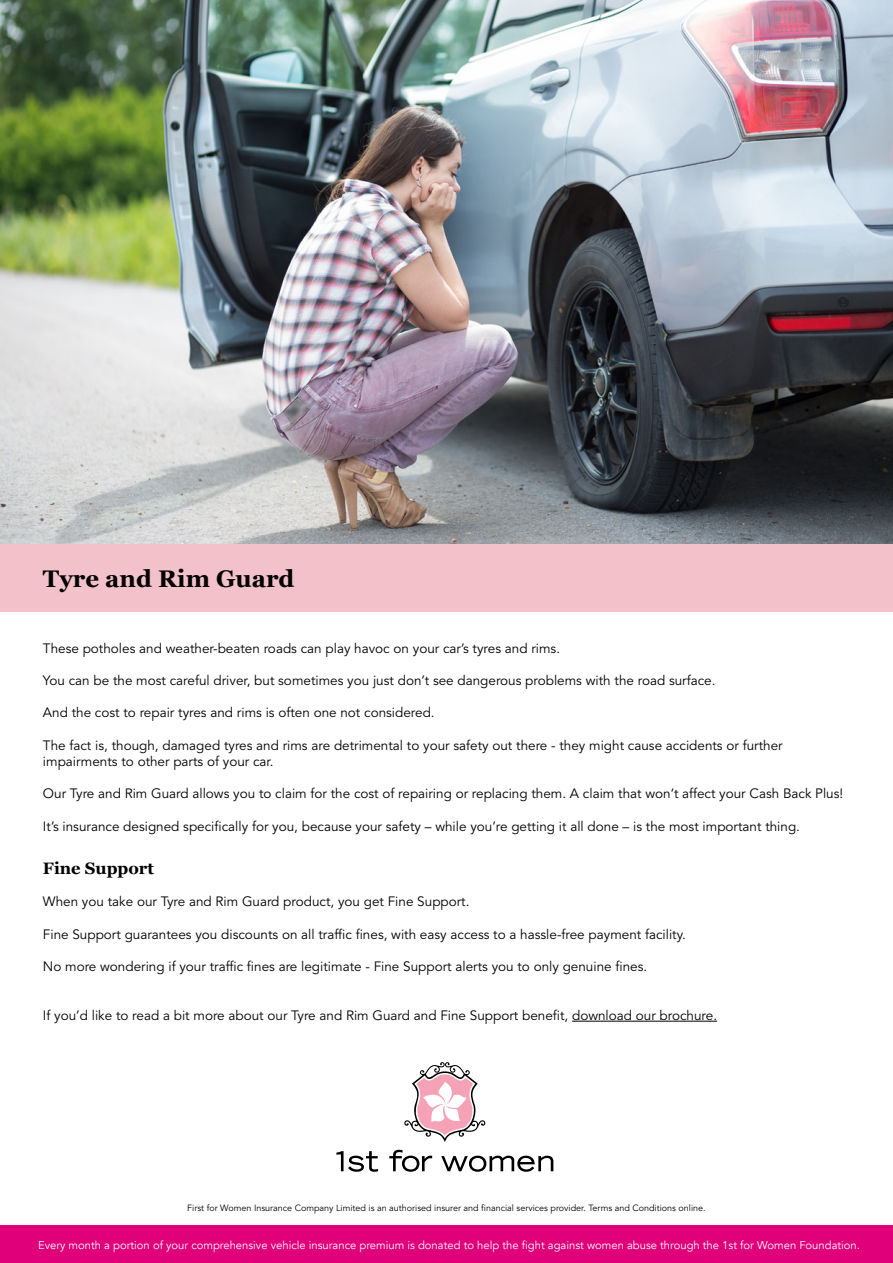
<style>
.page{position:relative;width:893px;height:1263px;background:#fff}
.page>*{position:absolute;margin:0;border:0;box-sizing:border-box;transform-origin:0 0}
.t1{font:700 24px "Georgia";color:#000}
.t2{font:700 16.5px "Georgia";color:#000}
.t3{font:13.5px/16.2px "Avenir LT Std";color:#000}
.t4{font:11.25px "Avenir";color:#fff}
.t5{font:9px "Avenir LT Std";color:#000}
</style>
<div class="page">
<img style="left:0;top:1px;width:893px;height:543px">
<div style="left:0;top:544px;width:893px;height:68px;background:#f3c1ca"></div>
<hr style="left:572px;top:1021px;width:145px;height:1px;background:#000">
<div style="left:0;top:1225px;width:893px;height:38px;background:#e0007a"></div>
<svg style="left:404px;top:1062px;width:81px;height:80px"></svg>
<svg style="left:336px;top:1150px;width:217px;height:22px"></svg>
<h1 class="t1" style="left:43px;top:561px;width:253px">Tyre and Rim Guard</h1>
<p class="t3" style="left:43px;top:640px;width:519px">These potholes and weather-beaten roads can play havoc on your car’s tyres and rims.</p>
<p class="t3" style="left:43px;top:673px;width:674px">You can be the most careful driver, but sometimes you just don’t see dangerous problems with the road surface.</p>
<p class="t3" style="left:43px;top:705px;width:393px">And the cost to repair tyres and rims is often one not considered.</p>
<p class="t3" style="left:43px;top:737px;width:741px">The fact is, though, damaged tyres and rims are detrimental to your safety out there - they might cause accidents or further impairments to other parts of your car.</p>
<p class="t3" style="left:43px;top:786px;width:802px">Our Tyre and Rim Guard allows you to claim for the cost of repairing or replacing them. A claim that won’t affect your Cash Back Plus!</p>
<p class="t3" style="left:43px;top:818px;width:759px">It’s insurance designed specifically for you, because your safety – while you’re getting it all done – is the most important thing.</p>
<p class="t2" style="left:43px;top:856px;width:113px">Fine Support</p>
<p class="t3" style="left:43px;top:894px;width:428px">When you take our Tyre and Rim Guard product, you get Fine Support.</p>
<p class="t3" style="left:43px;top:926px;width:644px">Fine Support guarantees you discounts on all traffic fines, with easy access to a hassle-free payment facility.</p>
<p class="t3" style="left:43px;top:959px;width:606px">No more wondering if your traffic fines are legitimate - Fine Support alerts you to only genuine fines.</p>
<p class="t3" style="left:43px;top:1007px;width:676px">If you’d like to read a bit more about our Tyre and Rim Guard and Fine Support benefit, download our brochure.</p>
<p class="t5" style="left:187px;top:1203px;width:520px">First for Women Insurance Company Limited is an authorised insurer and financial services provider. Terms and Conditions online.</p>
<p class="t4" style="left:38px;top:1238px;width:823px">Every month a portion of your comprehensive vehicle insurance premium is donated to help the fight against women abuse through the 1st for Women Foundation.</p>
</div>
